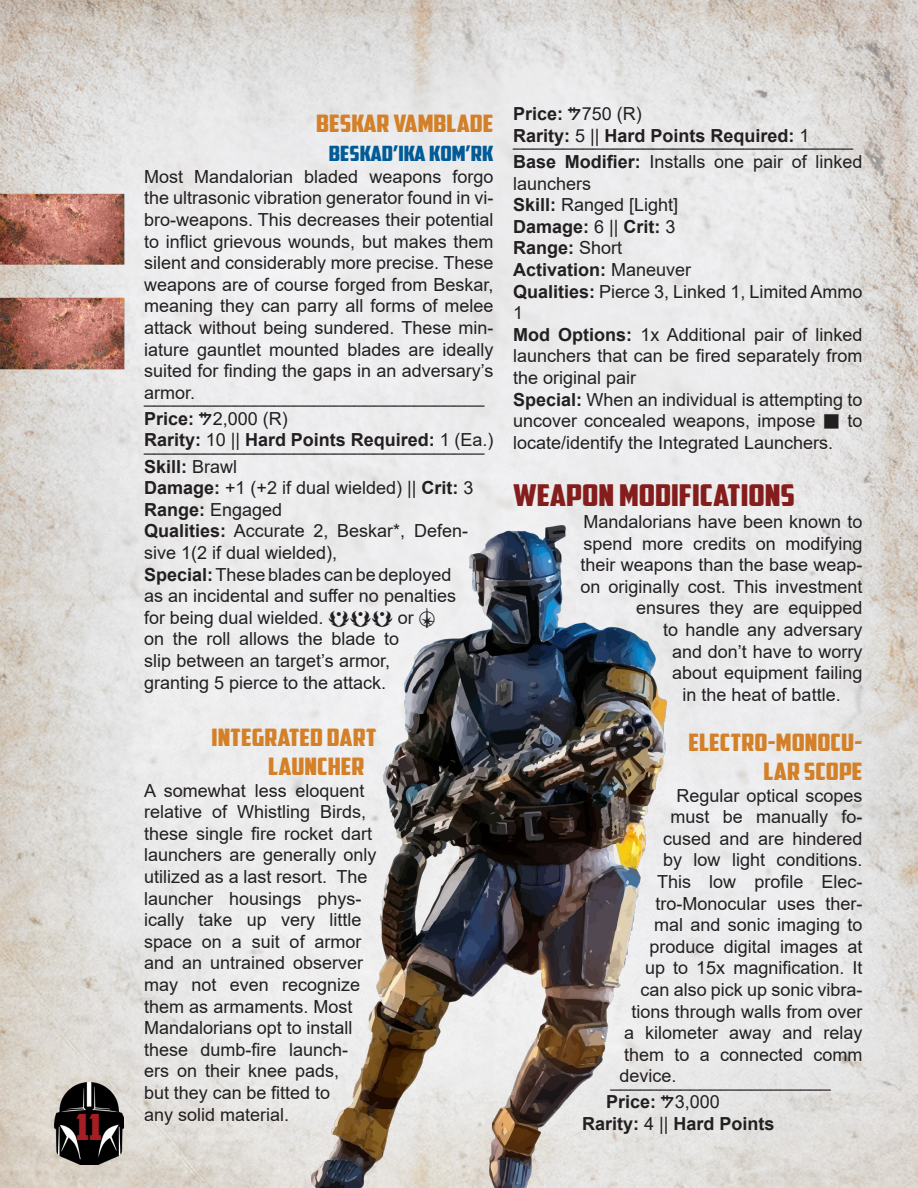
<style>
.page{position:relative;width:918px;height:1188px;background:#fff}
.page>*{position:absolute;margin:0;border:0;box-sizing:border-box;transform-origin:0 0}
.t1{font:36px "American Captain";color:#a51e23;scale:1.25 1}
.t2{font:30px "American Captain";color:#841e1d;scale:1.25 1}
.t3{font:24px/28.8px "American Captain";color:#d38029;text-align:right;scale:1.25 1}
.t4{font:21px "American Captain";color:#005b96;scale:1.25 1}
.t5{font:18px/21.6px "Arial";color:#231f20}
.t6{font:700 18px "Arial";color:#231f20}
.s1{font-weight:700}
.s2{font-family:"Aurebesh"}
.s3{font-weight:400}
.s4{font-family:"Aurebesh";font-weight:400}
</style>
<div class="page">
<img style="left:0;top:0;width:918px;height:1188px">
<img style="left:54px;top:1083px;width:70px;height:82px">
<img style="left:0;top:148px;width:144px;height:248px">
<img style="left:311px;top:525px;width:356px;height:663px">
<svg style="left:329px;top:610px;width:63px;height:17px"></svg>
<svg style="left:420px;top:608px;width:16px;height:20px"></svg>
<svg style="left:824px;top:414px;width:15px;height:15px"></svg>
<h1 class="t1" style="left:76px;top:1106px;width:23px">11</h1>
<p class="t3" style="left:316px;top:109px;width:144px">BESKAR VAMBLADE</p>
<p class="t4" style="left:329px;top:141px;width:133px">BESKAD’IKA KOM’RK</p>
<p class="t5" style="left:144px;top:165px;width:351px;text-align:justify">Most Mandalorian bladed weapons forgo the ultrasonic vibration generator found in vi&shy;bro-weapons. This decreases their potential to inflict grievous wounds, but makes them silent and considerably more precise. These weapons are of course forged from Beskar, meaning they can parry all forms of melee attack without being sundered. These min&shy;iature gauntlet mounted blades are ideally suited for finding the gaps in an adversary’s armor.</p>
<p class="t5" style="left:144px;top:386px;width:342px">__________________________________</p>
<p class="t5" style="left:144px;top:408px;width:145px"><span class="s1">Price:</span> <span class="s2">$</span>2,000 (R)</p>
<p class="t6" style="left:144px;top:427px;width:351px">Rarity: <span class="s3">10 ||</span> Hard Points Required: <span class="s3">1 (Ea.)</span></p>
<p class="t5" style="left:144px;top:434px;width:342px">__________________________________</p>
<p class="t6" style="left:144px;top:453px;width:95px">Skill: <span class="s3">Brawl</span></p>
<p class="t5" style="left:144px;top:477px;width:331px"><span class="s1">Damage:</span> +1 (+2 if dual wielded) || <span class="s1">Crit:</span> 3</p>
<p class="t5" style="left:144px;top:498px;width:140px"><span class="s1">Range:</span> Engaged</p>
<p class="t5" style="left:144px;top:520px;width:325px"><span class="s1">Qualities:</span> Accurate 2, Beskar*, Defen&shy;sive 1(2 if dual wielded),</p>
<p class="t5" style="left:144px;top:563px;width:313px"><span class="s1">Special:</span> These blades can be deployed as an incidental and suffer no penalties for being dual wielded.</p>
<p class="t5" style="left:144px;top:606px;width:271px;text-indent:254px">or on the roll allows the blade to slip between an target’s armor, granting 5 pierce to the attack.</p>
<p class="t3" style="left:212px;top:723px;width:134px">INTEGRATED DART</p>
<p class="t3" style="left:268px;top:752px;width:79px">LAUNCHER</p>
<p class="t5" style="left:144px;top:779px;width:234px">A somewhat less eloquent relative of Whistling Birds, these single fire rocket dart launchers are generally only utilized as a last resort. The launcher housings phys&shy;ically take up very little space on a suit of armor and an untrained observer may not even recognize them as armaments. Most<br>Mandalorians opt to install these dumb-fire launch&shy;ers on their knee pads,<br>but they can be fitted to<br>any solid material.</p>
<p class="t6" style="left:513px;top:101px;width:130px">Price: <span class="s4">$</span><span class="s3">750 (R)</span></p>
<p class="t6" style="left:513px;top:123px;width:298px">Rarity: <span class="s3">5 ||</span> Hard Points Required: <span class="s3">1</span></p>
<p class="t5" style="left:513px;top:129px;width:342px">__________________________________</p>
<p class="t5" style="left:513px;top:151px;width:351px"><span class="s1">Base Modifier:</span> Installs one pair of linked launchers</p>
<p class="t5" style="left:513px;top:194px;width:167px"><span class="s1">Skill:</span> Ranged [Light]</p>
<p class="t6" style="left:513px;top:214px;width:164px">Damage: <span class="s3">6 ||</span> Crit: <span class="s3">3</span></p>
<p class="t6" style="left:513px;top:235px;width:111px">Range: <span class="s3">Short</span></p>
<p class="t6" style="left:513px;top:257px;width:180px">Activation: <span class="s3">Maneuver</span></p>
<p class="t5" style="left:513px;top:280px;width:351px"><span class="s1">Qualities:</span> Pierce 3, Linked 1, Limited Ammo<br>1</p>
<p class="t5" style="left:513px;top:323px;width:351px;text-align:justify"><span class="s1">Mod Options:</span> 1x Additional pair of linked launchers that can be fired separately from the original pair</p>
<p class="t5" style="left:513px;top:388px;width:351px"><span class="s1">Special:</span> When an individual is attempting to uncover concealed weapons, impose</p>
<p class="t5" style="left:848px;top:410px;width:17px">to</p>
<p class="t5" style="left:513px;top:431px;width:322px">locate/identify the Integrated Launchers.</p>
<p class="t2" style="left:513px;top:477px;width:227px">WEAPON MODIFICATIONS</p>
<p class="t5" style="left:584px;top:511px;width:280px">Mandalorians have been known to</p>
<p class="t5" style="left:584px;top:532px;width:280px">spend more credits on modifying</p>
<p class="t5" style="left:581px;top:554px;width:283px">their weapons than the base weap-</p>
<p class="t5" style="left:581px;top:575px;width:284px">on originally cost. This investment</p>
<p class="t5" style="left:636px;top:597px;width:228px">ensures they are equipped</p>
<p class="t5" style="left:663px;top:619px;width:201px">to handle any adversary</p>
<p class="t5" style="left:672px;top:640px;width:192px">and don’t have to worry</p>
<p class="t5" style="left:672px;top:662px;width:192px">about equipment failing</p>
<p class="t5" style="left:683px;top:683px;width:160px">in the heat of battle.</p>
<p class="t3" style="left:688px;top:728px;width:141px">ELECTRO-MONOCU-<br>LAR SCOPE</p>
<p class="t5" style="left:624px;top:784px;width:240px;text-align:right">Regular optical scopes<br>must be manually fo&shy;cused and are hindered<br>by low light conditions.<br>This low profile Elec&shy;tro-Monocular uses ther&shy;mal and sonic imaging to produce digital images at<br>up to 15x magnification. It can also pick up sonic vibra&shy;tions through walls from over a kilometer away and relay them to a connected comm</p>
<p class="t5" style="left:611px;top:1070px;width:222px">______________________</p>
<p class="t5" style="left:620px;top:1065px;width:59px">device.</p>
<p class="t6" style="left:606px;top:1089px;width:115px">Price: <span class="s4">$</span><span class="s3">3,000</span></p>
<p class="t6" style="left:582px;top:1111px;width:194px">Rarity: <span class="s3">4 ||</span> Hard Points</p>
</div>
